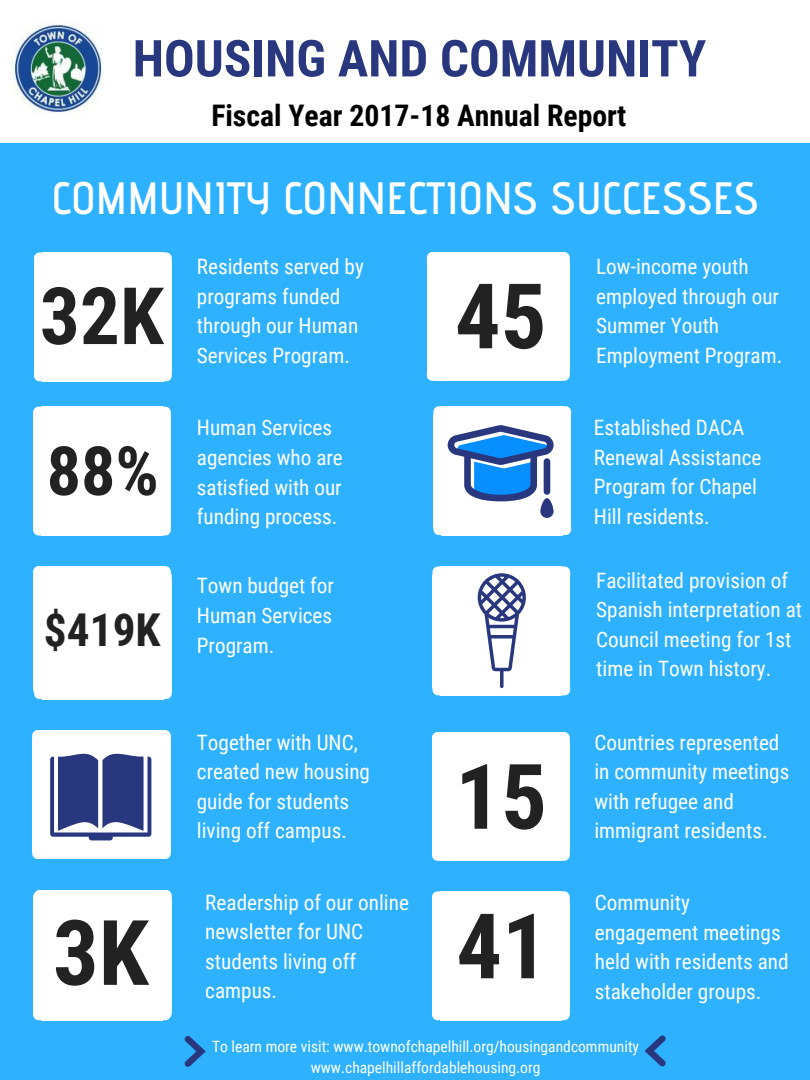
<style>
.page{position:relative;width:810px;height:1080px;background:#2eb2ff}
.page>*{position:absolute;margin:0;border:0;box-sizing:border-box;transform-origin:0 0}
.t1{font:700 90.56px "Roboto Condensed";color:#222}
.t2{font:700 79.25px "Roboto Condensed";color:#222}
.t3{font:700 67.94px "Roboto Condensed";color:#222}
.t4{font:700 50.94px "Roboto Condensed";color:#29387e}
.t5{font:600 45.25px "Advent Pro";color:#fff}
.t6{font:700 29.69px "Roboto Condensed";color:#000}
.t7{font:21.25px/29.5px "Roboto Condensed";color:#fff}
.t8{font:15.56px/21.6px "Roboto Condensed";color:#fff;text-align:center}
</style>
<div class="page">
<div style="left:0;top:0;width:810px;height:143px;background:#fff"></div>
<svg style="left:163px;top:252px;width:9px;height:9px"></svg>
<div style="left:163px;top:261px;width:9px;height:113px;background:#fff"></div>
<div style="left:40px;top:256px;width:129px;height:123px;background:#fff"></div>
<div style="left:42px;top:252px;width:121px;height:10px;background:#fff"></div>
<svg style="left:34px;top:252px;width:8px;height:9px"></svg>
<div style="left:34px;top:261px;width:9px;height:113px;background:#fff"></div>
<div style="left:42px;top:373px;width:121px;height:8px;background:#fff"></div>
<svg style="left:34px;top:374px;width:8px;height:7px"></svg>
<svg style="left:163px;top:374px;width:9px;height:7px"></svg>
<svg style="left:163px;top:407px;width:8px;height:9px"></svg>
<div style="left:162px;top:416px;width:9px;height:112px;background:#fff"></div>
<div style="left:39px;top:410px;width:129px;height:123px;background:#fff"></div>
<div style="left:41px;top:407px;width:122px;height:9px;background:#fff"></div>
<svg style="left:33px;top:407px;width:8px;height:9px"></svg>
<div style="left:33px;top:416px;width:9px;height:112px;background:#fff"></div>
<div style="left:41px;top:527px;width:122px;height:9px;background:#fff"></div>
<svg style="left:33px;top:528px;width:8px;height:8px"></svg>
<svg style="left:163px;top:528px;width:8px;height:8px"></svg>
<svg style="left:563px;top:406px;width:8px;height:9px"></svg>
<div style="left:563px;top:415px;width:8px;height:112px;background:#fff"></div>
<div style="left:439px;top:410px;width:129px;height:122px;background:#fff"></div>
<div style="left:442px;top:406px;width:121px;height:9px;background:#fff"></div>
<svg style="left:433px;top:406px;width:9px;height:9px"></svg>
<div style="left:433px;top:415px;width:9px;height:112px;background:#fff"></div>
<div style="left:442px;top:527px;width:121px;height:8px;background:#fff"></div>
<svg style="left:433px;top:527px;width:9px;height:8px"></svg>
<svg style="left:563px;top:527px;width:8px;height:8px"></svg>
<div style="left:162px;top:739px;width:9px;height:112px;background:#fff"></div>
<div style="left:163px;top:579px;width:9px;height:112px;background:#fff"></div>
<div style="left:42px;top:691px;width:121px;height:8px;background:#fff"></div>
<div style="left:163px;top:899px;width:9px;height:112px;background:#fff"></div>
<div style="left:42px;top:890px;width:121px;height:9px;background:#fff"></div>
<div style="left:427px;top:261px;width:8px;height:112px;background:#fff"></div>
<svg style="left:562px;top:567px;width:8px;height:8px"></svg>
<div style="left:562px;top:575px;width:8px;height:113px;background:#fff"></div>
<div style="left:438px;top:570px;width:129px;height:123px;background:#fff"></div>
<div style="left:441px;top:567px;width:121px;height:9px;background:#fff"></div>
<svg style="left:432px;top:567px;width:9px;height:8px"></svg>
<div style="left:432px;top:575px;width:9px;height:113px;background:#fff"></div>
<div style="left:441px;top:687px;width:121px;height:8px;background:#fff"></div>
<svg style="left:432px;top:688px;width:9px;height:7px"></svg>
<svg style="left:562px;top:688px;width:8px;height:7px"></svg>
<svg style="left:163px;top:566px;width:9px;height:13px"></svg>
<div style="left:162px;top:575px;width:9px;height:112px;background:#fff"></div>
<div style="left:39px;top:570px;width:129px;height:122px;background:#fff"></div>
<div style="left:41px;top:566px;width:122px;height:9px;background:#fff"></div>
<svg style="left:33px;top:566px;width:8px;height:9px"></svg>
<div style="left:33px;top:575px;width:9px;height:112px;background:#fff"></div>
<svg style="left:33px;top:687px;width:9px;height:12px"></svg>
<svg style="left:163px;top:691px;width:9px;height:8px"></svg>
<svg style="left:162px;top:730px;width:9px;height:9px"></svg>
<div style="left:38px;top:734px;width:129px;height:122px;background:#fff"></div>
<div style="left:40px;top:730px;width:122px;height:9px;background:#fff"></div>
<svg style="left:32px;top:730px;width:8px;height:9px"></svg>
<div style="left:32px;top:739px;width:9px;height:112px;background:#fff"></div>
<div style="left:40px;top:851px;width:122px;height:8px;background:#fff"></div>
<svg style="left:32px;top:851px;width:8px;height:8px"></svg>
<svg style="left:162px;top:851px;width:9px;height:8px"></svg>
<svg style="left:561px;top:252px;width:9px;height:9px"></svg>
<div style="left:561px;top:261px;width:9px;height:112px;background:#fff"></div>
<div style="left:438px;top:256px;width:129px;height:122px;background:#fff"></div>
<div style="left:440px;top:252px;width:121px;height:9px;background:#fff"></div>
<svg style="left:427px;top:252px;width:13px;height:9px"></svg>
<div style="left:432px;top:261px;width:9px;height:112px;background:#fff"></div>
<div style="left:440px;top:373px;width:121px;height:8px;background:#fff"></div>
<svg style="left:427px;top:373px;width:13px;height:8px"></svg>
<svg style="left:561px;top:373px;width:9px;height:8px"></svg>
<svg style="left:561px;top:732px;width:9px;height:9px"></svg>
<div style="left:561px;top:741px;width:9px;height:112px;background:#fff"></div>
<div style="left:438px;top:736px;width:129px;height:122px;background:#fff"></div>
<div style="left:440px;top:732px;width:121px;height:9px;background:#fff"></div>
<svg style="left:432px;top:732px;width:8px;height:9px"></svg>
<div style="left:432px;top:741px;width:9px;height:112px;background:#fff"></div>
<div style="left:440px;top:853px;width:121px;height:8px;background:#fff"></div>
<svg style="left:432px;top:853px;width:8px;height:8px"></svg>
<svg style="left:561px;top:853px;width:9px;height:8px"></svg>
<svg style="left:163px;top:890px;width:9px;height:9px"></svg>
<div style="left:39px;top:895px;width:129px;height:123px;background:#fff"></div>
<svg style="left:33px;top:890px;width:9px;height:10px"></svg>
<div style="left:33px;top:900px;width:9px;height:112px;background:#fff"></div>
<div style="left:41px;top:1012px;width:122px;height:8px;background:#fff"></div>
<svg style="left:33px;top:1012px;width:8px;height:8px"></svg>
<svg style="left:163px;top:1011px;width:9px;height:9px"></svg>
<svg style="left:561px;top:891px;width:9px;height:9px"></svg>
<div style="left:561px;top:900px;width:9px;height:112px;background:#fff"></div>
<div style="left:438px;top:895px;width:129px;height:123px;background:#fff"></div>
<div style="left:440px;top:891px;width:121px;height:10px;background:#fff"></div>
<svg style="left:432px;top:891px;width:8px;height:9px"></svg>
<div style="left:432px;top:900px;width:9px;height:112px;background:#fff"></div>
<div style="left:440px;top:1012px;width:121px;height:8px;background:#fff"></div>
<svg style="left:432px;top:1012px;width:8px;height:8px"></svg>
<svg style="left:561px;top:1012px;width:9px;height:8px"></svg>
<img style="left:11px;top:23px;width:94px;height:90px">
<svg style="left:478px;top:573px;width:48px;height:115px"></svg>
<svg style="left:448px;top:425px;width:106px;height:76px"></svg>
<div style="left:544px;top:458px;width:6px;height:37px;background:#29387e;border-radius:3px"></div>
<svg style="left:540px;top:498px;width:14px;height:20px"></svg>
<svg style="left:50px;top:754px;width:101px;height:86px"></svg>
<svg style="left:185px;top:1036px;width:21px;height:31px"></svg>
<svg style="left:645px;top:1035px;width:21px;height:31px"></svg>
<h3 class="t4" style="left:133px;top:29px;width:575px">HOUSING AND COMMUNITY</h3>
<h3 class="t6" style="left:211px;top:99px;width:416px">Fiscal Year 2017-18 Annual Report</h3>
<h3 class="t5" style="left:52px;top:171px;width:709px">COMMUNITY CONNECTIONS SUCCESSES</h3>
<h2 class="t2" style="left:40px;top:271px;width:125px">32K</h2>
<h3 class="t3" style="left:47px;top:432px;width:114px">88%</h3>
<p class="t7" style="left:197px;top:252px;width:168px">Residents served by programs funded through our Human<br>Services Program.</p>
<p class="t7" style="left:197px;top:413px;width:148px">Human Services agencies who are satisfied with our funding process.</p>
<p class="t7" style="left:197px;top:571px;width:139px">Town budget for</p>
<p class="t7" style="left:197px;top:601px;width:137px">Human Services</p>
<p class="t7" style="left:44px;top:630px;width:232px"><sup>$419K</sup> Program.</p>
<h1 class="t1" style="left:53px;top:901px;width:97px">3K</h1>
<p class="t7" style="left:197px;top:728px;width:175px">Together with UNC, created new housing guide for students living off campus.</p>
<p class="t7" style="left:205px;top:888px;width:205px">Readership of our online newsletter for UNC students living off campus.</p>
<h1 class="t1" style="left:455px;top:264px;width:93px">45</h1>
<h1 class="t1" style="left:455px;top:745px;width:93px">15</h1>
<h1 class="t1" style="left:456px;top:894px;width:93px">41</h1>
<p class="t7" style="left:596px;top:252px;width:188px">Low-income youth employed through our<br>Summer Youth<br>Employment Program.</p>
<p class="t7" style="left:594px;top:413px;width:169px">Established DACA<br>Renewal Assistance<br>Program for Chapel<br>Hill residents.</p>
<p class="t7" style="left:596px;top:566px;width:207px">Facilitated provision of<br>Spanish interpretation at<br>Council meeting for 1st time in Town history.</p>
<p class="t7" style="left:594px;top:728px;width:197px">Countries represented in community meetings with refugee and</p>
<p class="t7" style="left:594px;top:816px;width:175px">immigrant residents.</p>
<p class="t7" style="left:595px;top:888px;width:195px">Community engagement meetings held with residents and stakeholder groups.</p>
<p class="t8" style="left:212px;top:1036px;width:428px">To learn more visit: www.townofchapelhill.org/housingandcommunity www.chapelhillaffordablehousing.org</p>
</div>
